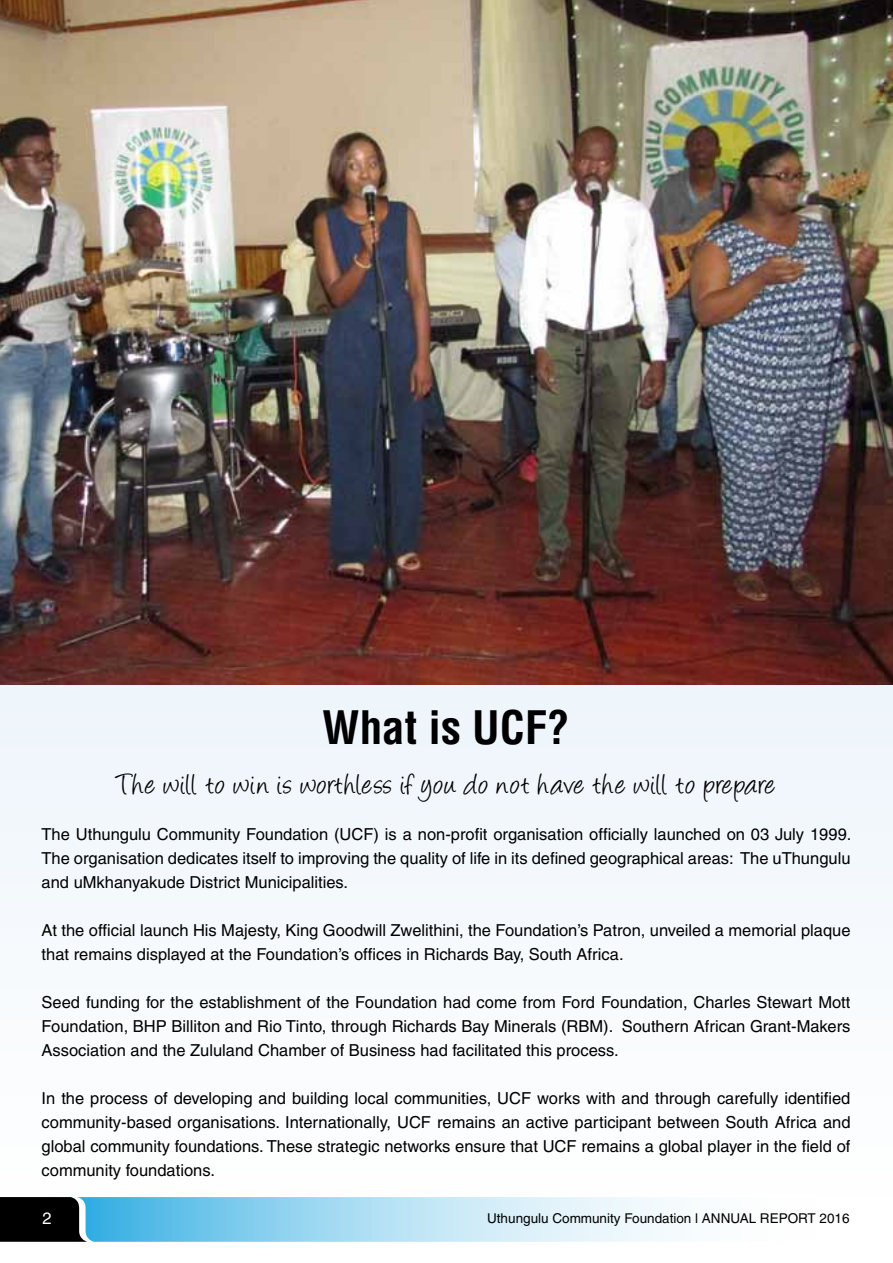
<style>
.page{position:relative;width:893px;height:1263px;background:#fff}
.page>*{position:absolute;margin:0;border:0;box-sizing:border-box;transform-origin:0 0}
.t1{font:700 condensed 45px "Helvetica";color:#000}
.t2{font:33px "Angelina";letter-spacing:.03em;color:#000}
.t3{font:16.5px/24px "Helvetica";color:#000;text-align:justify}
.t4{font:16.5px "Helvetica";color:#fff}
.t5{font:13.5px "Helvetica";color:#000}
</style>
<div class="page">
<svg style="left:0;top:1197px;width:669px;height:45px;background:#95c2d6"></svg>
<div style="left:0;top:0;width:893px;height:1195px;background:#f6fafd"></div>
<img style="left:0;top:0;width:893px;height:685px">
<h1 class="t1" style="left:322px;top:700px;width:249px">What is UCF?</h1>
<h2 class="t2" style="left:117px;top:770px;width:660px">The will to win is worthless if you do not have the will to prepare</h2>
<p class="t3" style="left:42px;top:822px;width:811px">The Uthungulu Community Foundation (UCF) is a non-profit organisation officially launched on 03 July 1999.<br>The organisation dedicates itself to improving the quality of life in its defined geographical areas: The uThungulu and uMkhanyakude District Municipalities.</p>
<p class="t3" style="left:42px;top:918px;width:810px">At the official launch His Majesty, King Goodwill Zwelithini, the Foundation’s Patron, unveiled a memorial plaque that remains displayed at the Foundation’s offices in Richards Bay, South Africa.</p>
<p class="t3" style="left:42px;top:990px;width:810px">Seed funding for the establishment of the Foundation had come from Ford Foundation, Charles Stewart Mott Foundation, BHP Billiton and Rio Tinto, through Richards Bay Minerals (RBM). Southern African Grant-Makers Association and the Zululand Chamber of Business had facilitated this process.</p>
<p class="t3" style="left:42px;top:1086px;width:810px">In the process of developing and building local communities, UCF works with and through carefully identified community-based organisations. Internationally, UCF remains an active participant between South Africa and global community foundations. These strategic networks ensure that UCF remains a global player in the field of community foundations.</p>
<p class="t4" style="left:43px;top:1209px;width:11px">2</p>
<p class="t5" style="left:487px;top:1210px;width:364px">Uthungulu Community Foundation l ANNUAL REPORT 2016</p>
</div>
